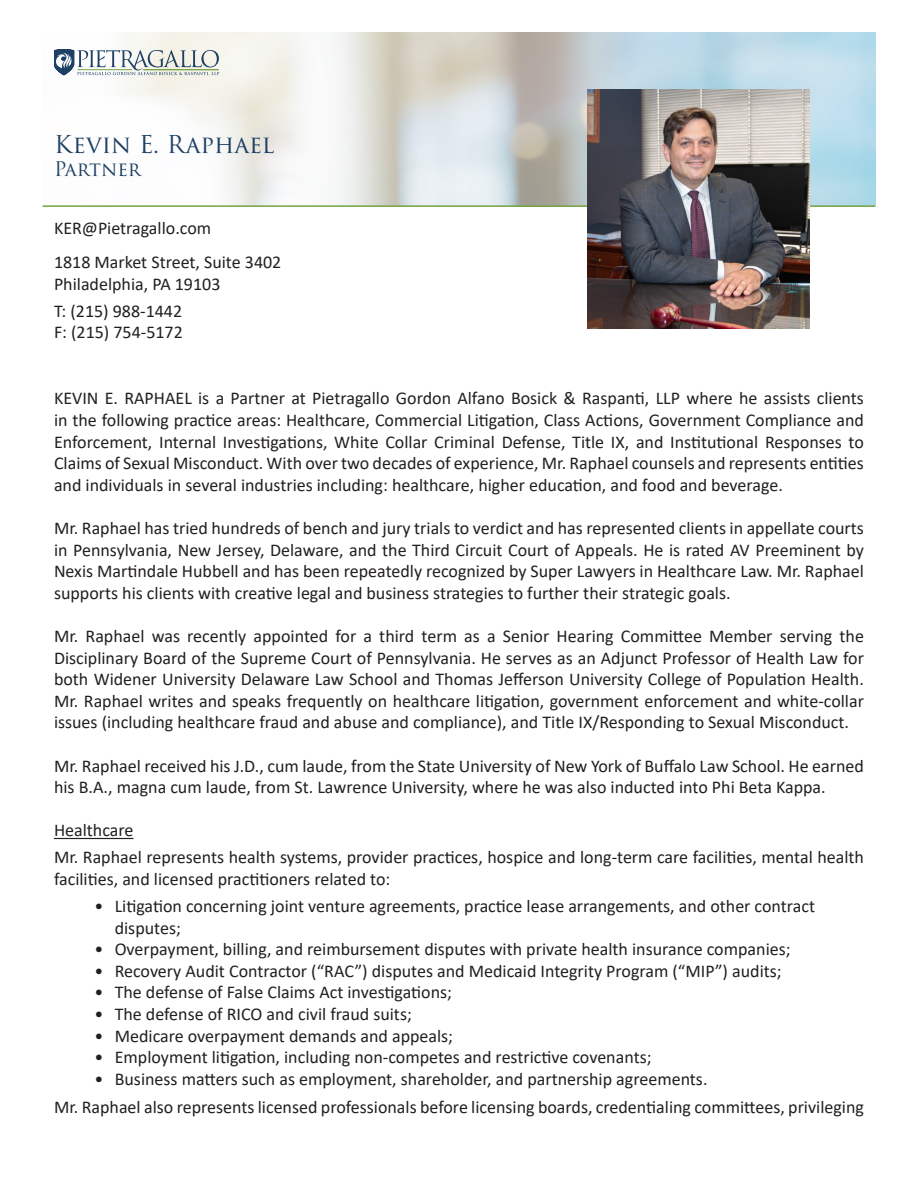
<style>
.page{position:relative;width:918px;height:1188px;background:#fff}
.page>*{position:absolute;margin:0;border:0;box-sizing:border-box;transform-origin:0 0}
.t1{font:24px "Trajan Pro 3";color:#1d4064}
.t2{font:19.5px "Trajan Pro 3";letter-spacing:-.01em;color:#1d4064}
.t3{font:18px/21.6px "Calibri";color:#231f20;text-align:justify}
</style>
<div class="page">
<img style="left:55px;top:32px;width:820px;height:173px">
<svg style="left:54px;top:50px;width:165px;height:26px"></svg>
<hr style="left:54px;top:838px;width:79px;height:1px;background:#231f20">
<hr style="left:43px;top:205px;width:832px;height:2px;background:#75a440">
<img style="left:588px;top:90px;width:222px;height:238px">
<p class="t1" style="left:54px;top:128px;width:222px">Kevin E. Raphael</p>
<p class="t2" style="left:54px;top:156px;width:88px">Partner</p>
<p class="t3" style="left:54px;top:217px;width:159px">KER@Pietragallo.com</p>
<p class="t3" style="left:54px;top:251px;width:229px">1818 Market Street, Suite 3402</p>
<p class="t3" style="left:54px;top:272px;width:168px">Philadelphia, PA 19103</p>
<p class="t3" style="left:54px;top:299px;width:130px">T: (215) 988-1442</p>
<p class="t3" style="left:54px;top:321px;width:130px">F: (215) 754-5172</p>
<p class="t3" style="left:54px;top:387px;width:812px">KEVIN E. RAPHAEL is a Partner at Pietragallo Gordon Alfano Bosick &amp; Raspanti, LLP where he assists clients in the following practice areas: Healthcare, Commercial Litigation, Class Actions, Government Compliance and Enforcement, Internal Investigations, White Collar Criminal Defense, Title IX, and Institutional Responses to Claims of Sexual Misconduct. With over two decades of experience, Mr. Raphael counsels and represents entities and individuals in several industries including: healthcare, higher education, and food and beverage.</p>
<p class="t3" style="left:54px;top:517px;width:812px">Mr. Raphael has tried hundreds of bench and jury trials to verdict and has represented clients in appellate courts in Pennsylvania, New Jersey, Delaware, and the Third Circuit Court of Appeals. He is rated AV Preeminent by Nexis Martindale Hubbell and has been repeatedly recognized by Super Lawyers in Healthcare Law. Mr. Raphael supports his clients with creative legal and business strategies to further their strategic goals.</p>
<p class="t3" style="left:54px;top:625px;width:812px">Mr. Raphael was recently appointed for a third term as a Senior Hearing Committee Member serving the Disciplinary Board of the Supreme Court of Pennsylvania. He serves as an Adjunct Professor of Health Law for both Widener University Delaware Law School and Thomas Jefferson University College of Population Health.<br>Mr. Raphael writes and speaks frequently on healthcare litigation, government enforcement and white-collar issues (including healthcare fraud and abuse and compliance), and Title IX/Responding to Sexual Misconduct.</p>
<p class="t3" style="left:54px;top:754px;width:812px">Mr. Raphael received his J.D., cum laude, from the State University of New York of Buffalo Law School. He earned his B.A., magna cum laude, from St. Lawrence University, where he was also inducted into Phi Beta Kappa.</p>
<p class="t3" style="left:54px;top:819px;width:81px">Healthcare</p>
<p class="t3" style="left:54px;top:846px;width:811px">Mr. Raphael represents health systems, provider practices, hospice and long-term care facilities, mental health facilities, and licensed practitioners related to:</p>
<p class="t3" style="left:115px;top:895px;width:702px;text-indent:-20px">• Litigation concerning joint venture agreements, practice lease arrangements, and other contract disputes;</p>
<p class="t3" style="left:94px;top:938px;width:698px">• Overpayment, billing, and reimbursement disputes with private health insurance companies;</p>
<p class="t3" style="left:94px;top:960px;width:689px">• Recovery Audit Contractor (“RAC”) disputes and Medicaid Integrity Program (“MIP”) audits;</p>
<p class="t3" style="left:94px;top:981px;width:359px">• The defense of False Claims Act investigations;</p>
<p class="t3" style="left:94px;top:1003px;width:319px">• The defense of RICO and civil fraud suits;</p>
<p class="t3" style="left:94px;top:1024px;width:360px">• Medicare overpayment demands and appeals;</p>
<p class="t3" style="left:94px;top:1046px;width:559px">• Employment litigation, including non-competes and restrictive covenants;</p>
<p class="t3" style="left:94px;top:1068px;width:615px">• Business matters such as employment, shareholder, and partnership agreements.</p>
<p class="t3" style="left:54px;top:1096px;width:811px">Mr. Raphael also represents licensed professionals before licensing boards, credentialing committees, privileging</p>
</div>
